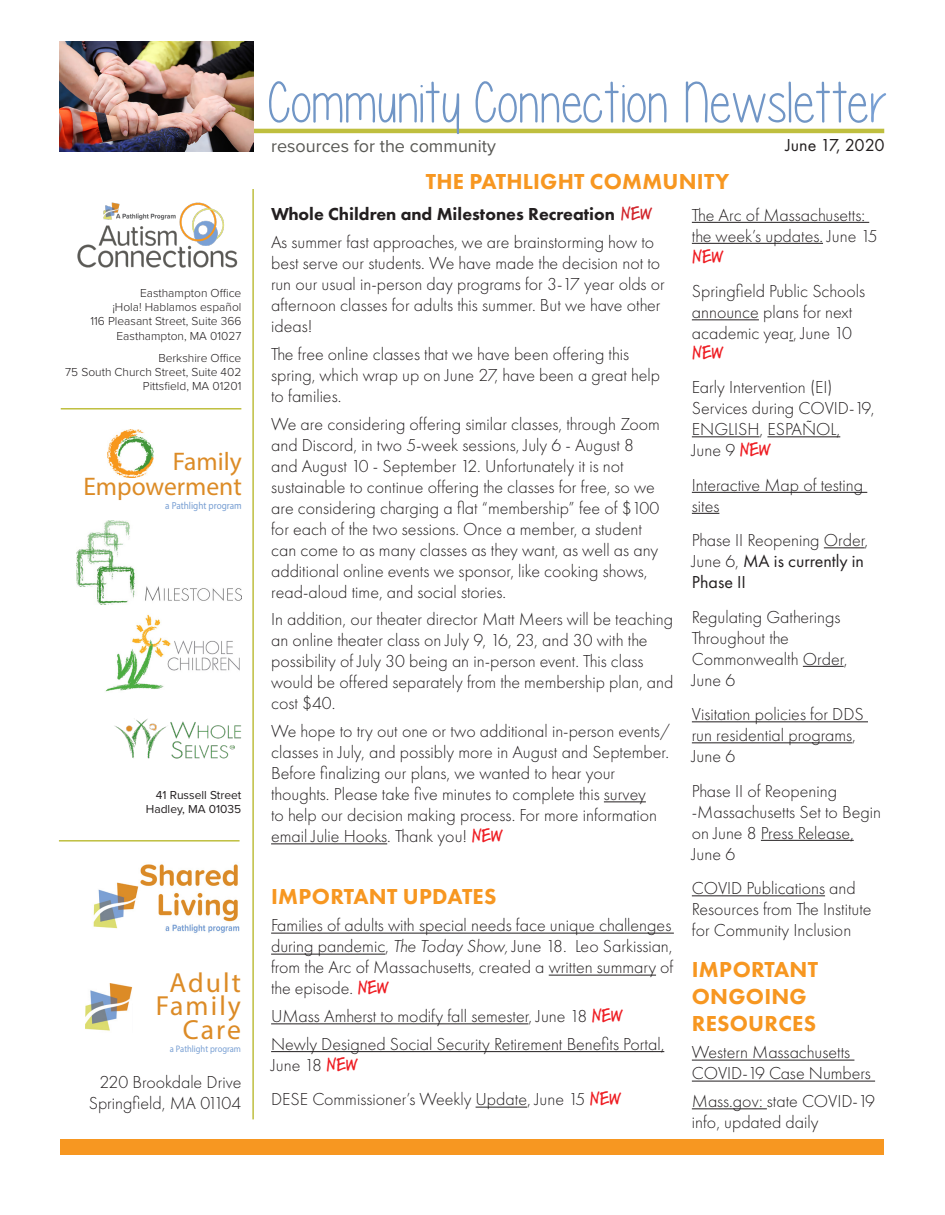
<style>
.page{position:relative;width:945px;height:1215px;background:#fff}
.page>*{position:absolute;margin:0;border:0;box-sizing:border-box;transform-origin:0 0}
.t1{font:58.5px "Please write me a song";color:#7196c6}
.Cover_page_name{font:27.75px/23.7px "Myriad Pro";letter-spacing:.075em;color:#dc8b26;text-align:right}
.t2{font:25.5px/24.8px "Myriad Pro";color:#dc8b26;text-align:right}
.t3{font:800 22.5px/27px "Futura PT";letter-spacing:.01em;color:#f79721}
.t4{font:21px "Skippy Sharp";color:#ee1d23}
.t5{font:300 18px/21px "Futura PT";color:#231f20}
.t6{font:800 18px "Futura PT";color:#231f20}
.t7{font:18px "Proxima Nova";color:#585854}
.t8{font:18px "Futura PT";color:#231f20}
.t9{font:300 12px "Proxima Nova";color:#231f20}
.t10{font:12px "Proxima Nova";color:#231f20}
.t11{font:10.2px "Myriad Pro";color:#789fd3;scale:.9 1}
.t12{font:9.45px "Myriad Pro";color:#789fd3;scale:.9 1}
.s1{font-family:"Proxima Soft";font-weight:500}
.s2{color:#789fd3}
.s3{font-family:"Skippy Sharp";font-weight:400;font-size:21px;color:#d1232a}
.s4{font-family:"Skippy Sharp";font-weight:400;font-size:21px;color:#ee1d23}
.s5{font-style:italic}
.s6{font-weight:400}
</style>
<div class="page">
<img style="left:77px;top:202px;width:161px;height:66px">
<hr style="left:253px;top:129px;width:631px;height:4px;background:#bfbf3f">
<img style="left:107px;top:429px;width:47px;height:49px">
<img style="left:60px;top:42px;width:193px;height:110px">
<hr style="left:252px;top:189px;width:2px;height:930px;background:#bfbf3f">
<img style="left:105px;top:614px;width:135px;height:78px">
<img style="left:76px;top:521px;width:165px;height:83px">
<img style="left:114px;top:705px;width:140px;height:76px">
<img style="left:85px;top:984px;width:48px;height:47px">
<img style="left:93px;top:864px;width:147px;height:69px">
<hr style="left:61px;top:408px;width:180px;height:2px;background:#bfbf3f">
<hr style="left:59px;top:840px;width:181px;height:2px;background:#bfbf3f">
<div style="left:61px;top:1139px;width:823px;height:15px;background:#f79721"></div>
<hr style="left:604px;top:802px;width:42px;height:1px;background:#231f20">
<hr style="left:271px;top:844px;width:116px;height:1px;background:#231f20">
<hr style="left:271px;top:933px;width:403px;height:1px;background:#231f20">
<hr style="left:271px;top:954px;width:114px;height:1px;background:#231f20">
<hr style="left:549px;top:975px;width:107px;height:1px;background:#231f20">
<hr style="left:271px;top:1024px;width:257px;height:1px;background:#231f20">
<hr style="left:271px;top:1051px;width:393px;height:1px;background:#231f20">
<hr style="left:476px;top:1107px;width:51px;height:1px;background:#231f20">
<hr style="left:692px;top:222px;width:177px;height:1px;background:#231f20">
<hr style="left:692px;top:243px;width:131px;height:1px;background:#231f20">
<hr style="left:692px;top:320px;width:67px;height:1px;background:#231f20">
<hr style="left:692px;top:437px;width:68px;height:1px;background:#231f20">
<hr style="left:767px;top:437px;width:73px;height:1px;background:#231f20">
<hr style="left:692px;top:492px;width:175px;height:1px;background:#231f20">
<svg style="left:692px;top:513px;width:27px;height:1px"></svg>
<hr style="left:824px;top:548px;width:41px;height:1px;background:#231f20">
<hr style="left:803px;top:666px;width:41px;height:1px;background:#231f20">
<hr style="left:692px;top:722px;width:176px;height:1px;background:#231f20">
<hr style="left:692px;top:743px;width:160px;height:1px;background:#231f20">
<hr style="left:761px;top:840px;width:93px;height:1px;background:#231f20">
<hr style="left:692px;top:896px;width:133px;height:1px;background:#231f20">
<hr style="left:692px;top:1060px;width:162px;height:1px;background:#231f20">
<hr style="left:692px;top:1081px;width:183px;height:1px;background:#231f20">
<hr style="left:692px;top:1109px;width:75px;height:1px;background:#231f20">
<p class="t9" style="left:140px;top:284px;width:103px">Easthampton Office</p>
<p class="t9" style="left:112px;top:298px;width:131px">¡Hola! Hablamos español</p>
<p class="t9" style="left:91px;top:312px;width:152px">116 Pleasant Street, Suite 366</p>
<p class="t9" style="left:117px;top:327px;width:126px">Easthampton, MA 01027</p>
<p class="t9" style="left:158px;top:349px;width:85px">Berkshire Office</p>
<p class="t9" style="left:65px;top:363px;width:178px">75 South Church Street, Suite 402</p>
<p class="t9" style="left:143px;top:377px;width:100px">Pittsfield, MA 01201</p>
<p class="t2" style="left:83px;top:449px;width:160px">Family<br>Empowerment</p>
<p class="t11" style="left:165px;top:499px;width:87px">a Pathlight progra<span class="s1">m</span></p>
<p class="t10" style="left:156px;top:786px;width:87px">41 Russell Street</p>
<p class="t10" style="left:146px;top:800px;width:97px">Hadley, MA 01035</p>
<p class="Cover_page_name" style="left:156px;top:970px;width:87px">Adult<br>Family<br>Care</p>
<p class="t12" style="left:170px;top:1043px;width:80px">a Pathlight program</p>
<p class="t5" style="left:99px;top:1071px;width:143px">220 Brookdale Drive</p>
<p class="t5" style="left:89px;top:1092px;width:154px">Springfield, MA 01104</p>
<p class="t1" style="left:269px;top:72px;width:621px">Community Connection Newslette<span class="s2">r</span></p>
<p class="t7" style="left:271px;top:132px;width:226px">resources for the community</p>
<p class="t8" style="left:785px;top:135px;width:101px">June 17, 2020</p>
<p class="t3" style="left:426px;top:167px;width:305px">THE PATHLIGHT COMMUNITY</p>
<p class="t6" style="left:271px;top:203px;width:383px">Whole Children and Milestones Recreation <span class="s3">NEW</span></p>
<p class="t5" style="left:271px;top:232px;width:395px">As summer fast approaches, we are brainstorming how to best serve our students. We have made the decision not to run our usual in-person day programs for 3-17 year olds or afternoon classes for adults this summer. But we have other ideas!</p>
<p class="t5" style="left:271px;top:343px;width:390px">The free online classes that we have been offering this spring, which wrap up on June 27, have been a great help to families.</p>
<p class="t5" style="left:271px;top:413px;width:390px">We are considering offering similar classes, through Zoom and Discord, in two 5-week sessions, July 6 - August 8 and August 10 - September 12. Unfortunately it is not sustainable to continue offering the classes for free, so we are considering charging a flat “membership” fee of $100 for each of the two sessions. Once a member, a student can come to as many classes as they want, as well as any additional online events we sponsor, like cooking shows, read-aloud time, and social stories.</p>
<p class="t5" style="left:271px;top:609px;width:404px">In addition, our theater director Matt Meers will be teaching an online theater class on July 9, 16, 23, and 30 with the possibility of July 30 being an in-person event. This class would be offered separately from the membership plan, and cost $40.</p>
<p class="t5" style="left:271px;top:721px;width:401px">We hope to try out one or two additional in-person events/ classes in July, and possibly more in August and September.<br>Before finalizing our plans, we wanted to hear your thoughts. Please take five minutes to complete this survey<br>to help our decision making process. For more information email Julie Hooks. Thank you! <span class="s4">NEW</span></p>
<p class="t3" style="left:271px;top:882px;width:227px">IMPORTANT UPDATES</p>
<p class="t5" style="left:271px;top:915px;width:404px;text-align:justify">Families of adults with special needs face unique challenges during pandemic, <span class="s5">The Today Show,</span> June 18. Leo Sarkissian, from the Arc of Massachusetts, created a written summary of the episode. <span class="s4">NEW</span></p>
<p class="t5" style="left:271px;top:1006px;width:353px">UMass Amherst to modify fall semester, June 18 <span class="s4">NEW</span></p>
<p class="t5" style="left:271px;top:1033px;width:395px">Newly Designed Social Security Retirement Benefits Portal,<br>June 18 <span class="s4">NEW</span></p>
<p class="t5" style="left:271px;top:1089px;width:351px">DESE Commissioner’s Weekly Update, June 15 <span class="s4">NEW</span></p>
<p class="t5" style="left:692px;top:204px;width:187px">The Arc of Massachusetts: the week’s updates. June 15</p>
<p class="t4" style="left:692px;top:241px;width:33px">NEW</p>
<p class="t5" style="left:692px;top:281px;width:175px">Springfield Public Schools announce plans for next academic year, June 10</p>
<p class="t4" style="left:692px;top:337px;width:33px">NEW</p>
<p class="t5" style="left:692px;top:377px;width:184px">Early Intervention (EI)<br>Services during COVID-19,<br>ENGLISH, ESPAÑOL,<br>June 9 <span class="s4">NEW</span></p>
<p class="t5" style="left:692px;top:474px;width:173px">Interactive Map of testing sites</p>
<p class="t5" style="left:692px;top:530px;width:178px">Phase II Reopening Order,<br>June 6, <span class="s6">MA is currently in<br>Phase II</span></p>
<p class="t5" style="left:692px;top:606px;width:157px">Regulating Gatherings<br>Throughout the<br>Commonwealth Order,<br>June 6</p>
<p class="t5" style="left:692px;top:704px;width:173px">Visitation policies for DDS run residential programs,<br>June 6</p>
<p class="t5" style="left:692px;top:780px;width:191px">Phase II of Reopening -Massachusetts Set to Begin on June 8 Press Release,<br>June 6</p>
<p class="t5" style="left:692px;top:878px;width:181px">COVID Publications and<br>Resources from The Institute for Community Inclusion</p>
<p class="t3" style="left:692px;top:955px;width:128px">IMPORTANT<br>ONGOING<br>RESOURCES</p>
<p class="t5" style="left:692px;top:1042px;width:181px">Western Massachusetts<br>COVID-19 Case Numbers</p>
<p class="t5" style="left:692px;top:1091px;width:185px">Mass.gov: state COVID-19 info, updated daily</p>
</div>
